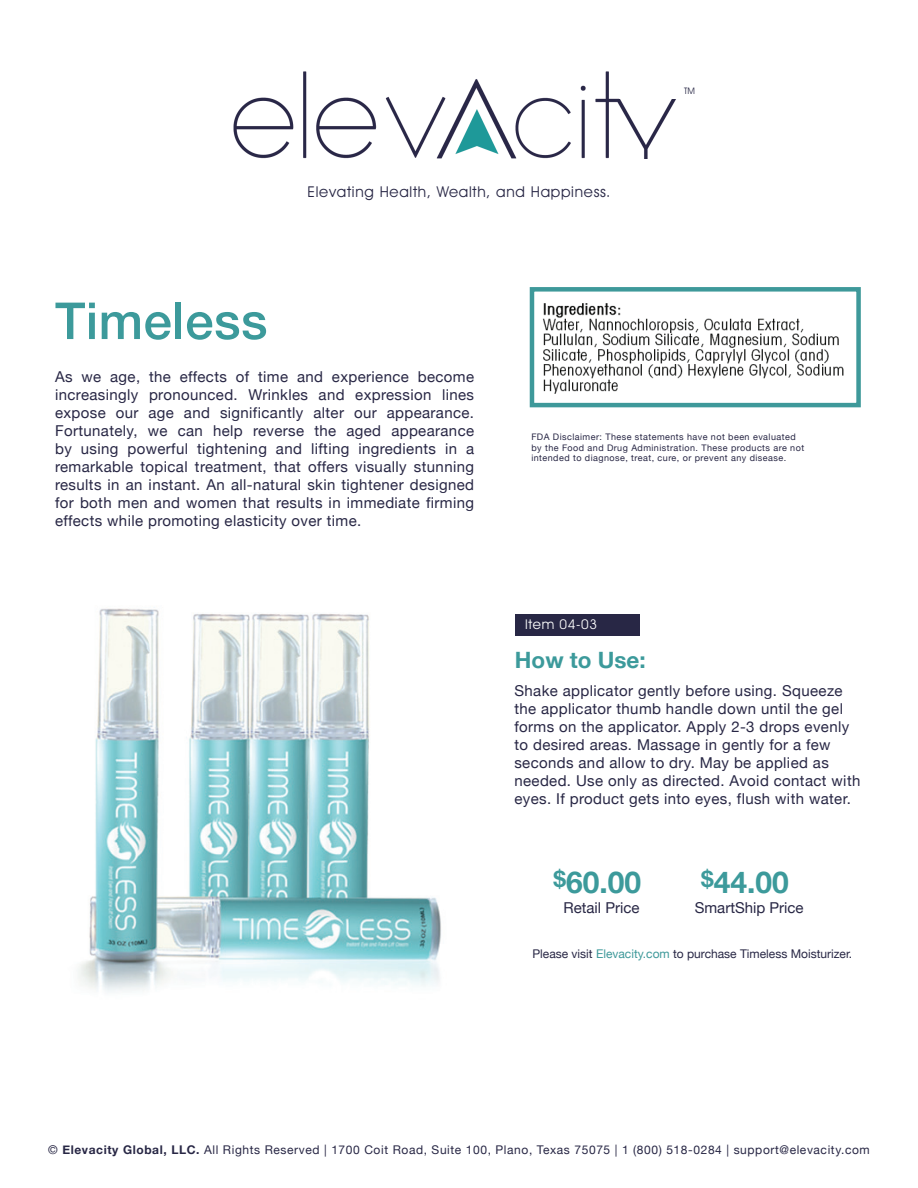
<style>
.page{position:relative;width:918px;height:1188px;background:#fff}
.page>*{position:absolute;margin:0;border:0;box-sizing:border-box;transform-origin:0 0}
.t1{font:500 51px "Helvetica Neue";letter-spacing:.01em;color:#3c9a9b}
.t2{font:700 30px "Helvetica Neue";color:#3c9a9b}
.t3{font:700 22.5px "Helvetica Neue";color:#3c9a9b}
.t4{font:15px/18px "Helvetica Neue";letter-spacing:.025em;color:#282745;text-align:justify}
.t5{font:15px "Avant Garde IT Cby BT";letter-spacing:.05em;color:#282745}
.t6{font:15px "Helvetica Neue";color:#282745}
.t7{font:13.5px "Avant Garde IT Cby BT";letter-spacing:.05em;color:#fff}
.t8{font:12px "Helvetica Neue";letter-spacing:.05em;color:#282745}
.t9{font:12px "Helvetica Neue";color:#282745}
.t10{font:9px/10.5px "Helvetica Neue";letter-spacing:.05em;color:#282745}
.t11{font:9px "Avant Garde IT Cby BT";color:#282745}
.s1{color:#3e999a}
.s2{font-weight:700}
</style>
<div class="page">
<img style="left:78px;top:607px;width:363px;height:385px">
<img style="left:233px;top:71px;width:443px;height:88px">
<img style="left:543px;top:303px;width:301px;height:91px">
<div style="left:530px;top:287px;width:331px;height:120px;border:4px solid #3e999a"></div>
<div style="left:515px;top:614px;width:124px;height:22px;background:#282745"></div>
<p class="t5" style="left:307px;top:183px;width:305px">Elevating Health, Wealth, and Happiness.</p>
<p class="t11" style="left:684px;top:86px;width:12px">TM</p>
<h1 class="t1" style="left:55px;top:280px;width:214px">Timeless</h1>
<p class="t4" style="left:55px;top:368px;width:421px">As we age, the effects of time and experience become increasingly pronounced. Wrinkles and expression lines expose our age and significantly alter our appearance.<br>Fortunately, we can help reverse the aged appearance by using powerful tightening and lifting ingredients in a remarkable topical treatment, that offers visually stunning results in an instant. An all-natural skin tightener designed for both men and women that results in immediate firming effects while promoting elasticity over time.</p>
<p class="t10" style="left:531px;top:433px;width:274px">FDA Disclaimer: These statements have not been evaluated by the Food and Drug Administration. These products are not intended to diagnose, treat, cure, or prevent any disease.</p>
<p class="t7" style="left:525px;top:616px;width:73px">Item 04-03</p>
<h3 class="t3" style="left:515px;top:643px;width:132px">How to Use:</h3>
<p class="t4" style="left:514px;top:683px;width:348px;text-align:left">Shake applicator gently before using. Squeeze the applicator thumb handle down until the gel forms on the applicator. Apply 2-3 drops evenly to desired areas. Massage in gently for a few seconds and allow to dry. May be applied as needed. Use only as directed. Avoid contact with eyes. If product gets into eyes, flush with water.</p>
<h2 class="t2" style="left:554px;top:858px;width:89px"><sup>$</sup>60.00</h2>
<p class="t6" style="left:564px;top:897px;width:78px">Retail Price</p>
<h2 class="t2" style="left:701px;top:858px;width:89px"><sup>$</sup>44.00</h2>
<p class="t6" style="left:695px;top:897px;width:110px">SmartShip Price</p>
<p class="t9" style="left:532px;top:945px;width:321px">Please visit <span class="s1">Elevacity.com</span> to purchase Timeless Moisturizer.</p>
<p class="t8" style="left:48px;top:1141px;width:823px">© <span class="s2">Elevacity Global, LLC.</span> All Rights Reserved | 1700 Coit Road, Suite 100, Plano, Texas 75075 | 1 (800) 518-0284 | support@elevacity.com</p>
</div>
